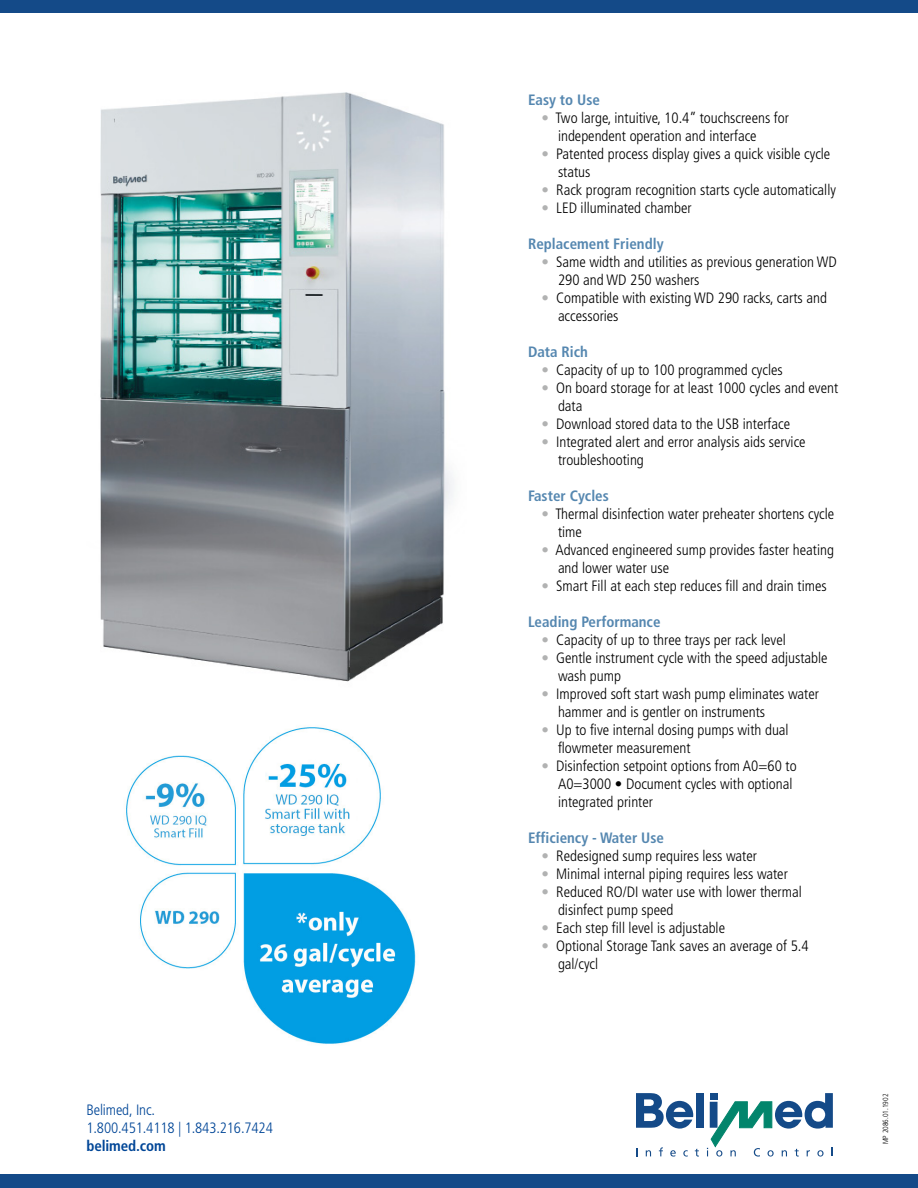
<style>
.page{position:relative;width:918px;height:1188px;background:#fff}
.page>*{position:absolute;margin:0;border:0;box-sizing:border-box;transform-origin:0 0}
.t1{font:300 condensed 15px/18px "Frutiger";color:#000}
.t2{font:700 condensed 15px "Frutiger";color:#5587b0}
.t3{font:300 condensed 15px/18px "Frutiger";letter-spacing:-.01em;color:#014697}
.t4{font:700 condensed 15px "Frutiger";letter-spacing:-.01em;color:#014697}
.t5{font:300 condensed 7.5px "Frutiger";color:#000}
.s1{color:#b1b2b2}
</style>
<div class="page">
<div style="left:0;top:0;width:918px;height:13px;background:#144a88"></div>
<div style="left:0;top:1174px;width:918px;height:14px;background:#144a88"></div>
<div style="left:697px;top:1093px;width:7px;height:35px;background:#144a88"></div>
<svg style="left:646px;top:1150px;width:5px;height:6px"></svg>
<svg style="left:659px;top:1147px;width:4px;height:9px"></svg>
<svg style="left:670px;top:1150px;width:6px;height:7px"></svg>
<svg style="left:683px;top:1150px;width:5px;height:7px"></svg>
<svg style="left:695px;top:1149px;width:4px;height:8px"></svg>
<svg style="left:636px;top:1093px;width:57px;height:36px"></svg>
<svg style="left:707px;top:1093px;width:126px;height:64px"></svg>
<img style="left:100px;top:92px;width:354px;height:590px">
<img style="left:126px;top:727px;width:290px;height:317px">
<p class="t3" style="left:86px;top:1101px;width:188px">Belimed, Inc.<br>1.800.451.4118 | 1.843.216.7424</p>
<p class="t4" style="left:86px;top:1137px;width:81px">belimed.com</p>
<p class="t2" style="left:528px;top:91px;width:73px">Easy to Use</p>
<p class="t1" style="left:558px;top:109px;width:232px;text-indent:-16px"><span class="s1">•</span> Two large, intuitive, 10.4” touchscreens for independent operation and interface</p>
<p class="t1" style="left:558px;top:145px;width:274px;text-indent:-16px"><span class="s1">•</span> Patented process display gives a quick visible cycle status</p>
<p class="t1" style="left:542px;top:181px;width:296px"><span class="s1">•</span> Rack program recognition starts cycle automatically</p>
<p class="t1" style="left:542px;top:199px;width:152px"><span class="s1">•</span> LED illuminated chamber</p>
<p class="t2" style="left:528px;top:235px;width:137px">Replacement Friendly</p>
<p class="t1" style="left:558px;top:253px;width:280px;text-indent:-16px"><span class="s1">•</span> Same width and utilities as previous generation WD<br>290 and WD 250 washers</p>
<p class="t1" style="left:558px;top:289px;width:270px;text-indent:-16px"><span class="s1">•</span> Compatible with existing WD 290 racks, carts and accessories</p>
<p class="t2" style="left:528px;top:343px;width:62px">Data Rich</p>
<p class="t1" style="left:542px;top:361px;width:243px"><span class="s1">•</span> Capacity of up to 100 programmed cycles</p>
<p class="t1" style="left:558px;top:379px;width:282px;text-indent:-16px"><span class="s1">•</span> On board storage for at least 1000 cycles and event data</p>
<p class="t1" style="left:542px;top:415px;width:250px"><span class="s1">•</span> Download stored data to the USB interface</p>
<p class="t1" style="left:558px;top:433px;width:249px;text-indent:-16px"><span class="s1">•</span> Integrated alert and error analysis aids service troubleshooting</p>
<p class="t2" style="left:528px;top:487px;width:82px">Faster Cycles</p>
<p class="t1" style="left:558px;top:505px;width:278px;text-indent:-16px"><span class="s1">•</span> Thermal disinfection water preheater shortens cycle time</p>
<p class="t1" style="left:558px;top:541px;width:278px;text-indent:-16px"><span class="s1">•</span> Advanced engineered sump provides faster heating and lower water use</p>
<p class="t1" style="left:542px;top:577px;width:287px"><span class="s1">•</span> Smart Fill at each step reduces fill and drain times</p>
<p class="t2" style="left:528px;top:613px;width:134px">Leading Performance</p>
<p class="t1" style="left:542px;top:631px;width:246px"><span class="s1">•</span> Capacity of up to three trays per rack level</p>
<p class="t1" style="left:558px;top:649px;width:271px;text-indent:-16px"><span class="s1">•</span> Gentle instrument cycle with the speed adjustable wash pump</p>
<p class="t1" style="left:558px;top:685px;width:263px;text-indent:-16px"><span class="s1">•</span> Improved soft start wash pump eliminates water hammer and is gentler on instruments</p>
<p class="t1" style="left:558px;top:721px;width:232px;text-indent:-16px"><span class="s1">•</span> Up to five internal dosing pumps with dual flowmeter measurement</p>
<p class="t1" style="left:558px;top:757px;width:240px;text-indent:-16px"><span class="s1">•</span> Disinfection setpoint options from A0=60 to<br>A0=3000 • Document cycles with optional integrated printer</p>
<p class="t2" style="left:528px;top:829px;width:138px">Efficiency - Water Use</p>
<p class="t1" style="left:542px;top:847px;width:217px"><span class="s1">•</span> Redesigned sump requires less water</p>
<p class="t1" style="left:542px;top:865px;width:248px"><span class="s1">•</span> Minimal internal piping requires less water</p>
<p class="t1" style="left:558px;top:883px;width:245px;text-indent:-16px"><span class="s1">•</span> Reduced RO/DI water use with lower thermal disinfect pump speed</p>
<p class="t1" style="left:542px;top:919px;width:185px"><span class="s1">•</span> Each step fill level is adjustable</p>
<p class="t1" style="left:558px;top:937px;width:252px;text-indent:-16px"><span class="s1">•</span> Optional Storage Tank saves an average of 5.4 gal/cycl</p>
<p class="t5" style="left:881px;top:1144px;width:52px;rotate:-90deg">MP 2086.01.1902</p>
</div>
